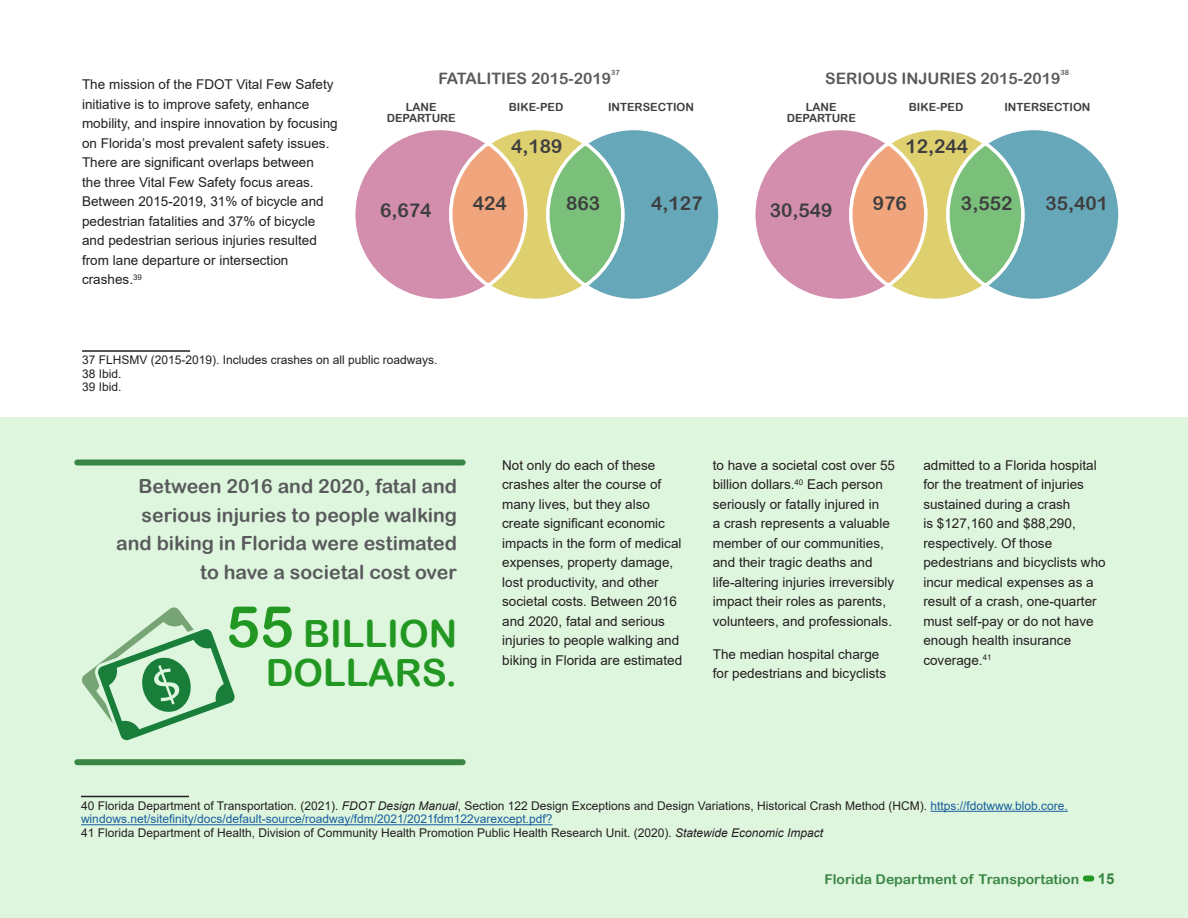
<style>
.page{position:relative;width:1188px;height:918px;background:#fff}
.page>*{position:absolute;margin:0;border:0;box-sizing:border-box;transform-origin:0 0}
.Number{font:37.5px/39px "Arial Rounded MT Bold";color:#229722;text-align:right}
.Callout{font:19.5px/28.5px "Arial Rounded MT Bold";color:#595a5c;text-align:right}
.Number-2{font:19.2px "Arial Rounded MT Bold";color:#3e3e3f}
.Callout_title{font:15.75px "Arial Rounded MT Bold";color:#595a5c}
.t1{font:13.5px/19.5px "Arial";color:#231f20}
.t2{font:13.5px "Arial Rounded MT Bold";color:#398644;scale:1.04 1}
.Footnotes{font:12px/13.5px "Arial";color:#231f20}
.Number-3{font:11.25px/11.2px "Arial Rounded MT Bold";color:#3e3e3f;text-align:center}
.Callout_title-2{font:7.2px "Arial Rounded MT Bold";color:#595a5c}
.s1{font-size:57px}
.s2{font-style:italic}
.s3{color:#175d9e}
.s4{font-family:"Arial";font-weight:700;font-size:15px}
</style>
<div class="page">
<hr style="left:82px;top:350px;width:108px;height:2px;background:#231f20">
<div style="left:0;top:417px;width:1188px;height:501px;background:#def6de"></div>
<hr style="left:81px;top:796px;width:108px;height:1px;background:#231f20">
<hr style="left:930px;top:811px;width:138px;height:1px;background:#175d9e">
<hr style="left:81px;top:824px;width:472px;height:1px;background:#175d9e">
<svg style="left:355px;top:130px;width:364px;height:169px"></svg>
<svg style="left:548px;top:144px;width:75px;height:141px;background:#89c688"></svg>
<div style="left:546px;top:142px;width:78px;height:145px;border:3px solid #fff;border-radius:50%"></div>
<svg style="left:755px;top:130px;width:364px;height:169px"></svg>
<svg style="left:948px;top:144px;width:75px;height:141px;background:#89c688"></svg>
<div style="left:946px;top:142px;width:78px;height:145px;border:3px solid #fff;border-radius:50%"></div>
<svg style="left:82px;top:607px;width:153px;height:134px"></svg>
<div style="left:77px;top:460px;width:386px;height:6px;background:#398644"></div>
<div style="left:77px;top:759px;width:386px;height:6px;background:#398644"></div>
<svg style="left:1086px;top:875px;width:5px;height:6px"></svg>
<p class="t1" style="left:82px;top:75px;width:257px">The mission of the FDOT Vital Few Safety initiative is to improve safety, enhance mobility, and inspire innovation by focusing on Florida’s most prevalent safety issues.<br>There are significant overlaps between<br>the three Vital Few Safety focus areas.<br>Between 2015-2019, 31% of bicycle and pedestrian fatalities and 37% of bicycle and pedestrian serious injuries resulted from lane departure or intersection crashes.<sup>39</sup></p>
<p class="Callout_title" style="left:438px;top:69px;width:174px">FATALITIES 2015-2019</p>
<p class="Callout_title-2" style="left:611px;top:68px;width:10px">37</p>
<p class="Callout_title" style="left:825px;top:69px;width:237px">SERIOUS INJURIES 2015-2019</p>
<p class="Callout_title-2" style="left:1061px;top:68px;width:10px">38</p>
<p class="Number-3" style="left:387px;top:101px;width:71px">LANE<br>DEPARTURE</p>
<p class="Number-3" style="left:787px;top:101px;width:71px">LANE<br>DEPARTURE</p>
<p class="Number-3" style="left:509px;top:101px;width:56px">BIKE-PED</p>
<p class="Number-3" style="left:608px;top:101px;width:88px">INTERSECTION</p>
<p class="Number-3" style="left:909px;top:101px;width:56px">BIKE-PED</p>
<p class="Number-3" style="left:1004px;top:101px;width:88px">INTERSECTION</p>
<p class="Number-2" style="left:511px;top:135px;width:53px">4,189</p>
<p class="Number-2" style="left:380px;top:198px;width:53px">6,674</p>
<p class="Number-2" style="left:473px;top:192px;width:36px">424</p>
<p class="Number-2" style="left:566px;top:192px;width:36px">863</p>
<p class="Number-2" style="left:651px;top:192px;width:53px">4,127</p>
<p class="Number-2" style="left:770px;top:199px;width:64px">30,549</p>
<p class="Number-2" style="left:905px;top:135px;width:64px">12,244</p>
<p class="Number-2" style="left:961px;top:192px;width:53px">3,552</p>
<p class="Number-2" style="left:1045px;top:192px;width:64px">35,401</p>
<p class="Number-2" style="left:873px;top:192px;width:36px">976</p>
<p class="Footnotes" style="left:82px;top:353px;width:357px">37 FLHSMV (2015-2019). Includes crashes on all public roadways.</p>
<p class="Footnotes" style="left:82px;top:367px;width:41px">38 Ibid.</p>
<p class="Footnotes" style="left:82px;top:380px;width:41px">39 Ibid.</p>
<p class="Callout" style="left:116px;top:472px;width:342px">Between 2016 and 2020, fatal and serious injuries to people walking and biking in Florida were estimated to have a societal cost over</p>
<p class="Number" style="left:226px;top:614px;width:233px"><span class="s1">55</span> BILLION<br>DOLLARS.</p>
<p class="t1" style="left:502px;top:455px;width:182px">Not only do each of these crashes alter the course of many lives, but they also create significant economic impacts in the form of medical expenses, property damage, lost productivity, and other societal costs. Between 2016 and 2020, fatal and serious injuries to people walking and biking in Florida are estimated</p>
<p class="t1" style="left:713px;top:455px;width:184px">to have a societal cost over 55 billion dollars.<sup>40</sup> Each person seriously or fatally injured in<br>a crash represents a valuable member of our communities, and their tragic deaths and life-altering injuries irreversibly impact their roles as parents, volunteers, and professionals.</p>
<p class="t1" style="left:713px;top:644px;width:175px">The median hospital charge for pedestrians and bicyclists</p>
<p class="t1" style="left:923px;top:455px;width:184px">admitted to a Florida hospital for the treatment of injuries sustained during a crash<br>is $127,160 and $88,290, respectively. Of those pedestrians and bicyclists who incur medical expenses as a result of a crash, one-quarter must self-pay or do not have enough health insurance coverage.<sup>41</sup></p>
<p class="Footnotes" style="left:81px;top:799px;width:988px">40 Florida Department of Transportation. (2021). <span class="s2">FDOT Design Manual</span>, Section 122 Design Exceptions and Design Variations, Historical Crash Method (HCM). <span class="s3">https://fdotwww.blob.core. windows.net/sitefinity/docs/default-source/roadway/fdm/2021/2021fdm122varexcept.pdf?</span></p>
<p class="Footnotes" style="left:81px;top:826px;width:744px">41 Florida Department of Health, Division of Community Health Promotion Public Health Research Unit. (2020). <span class="s2">Statewide Economic Impact</span></p>
<p class="t2" style="left:824px;top:871px;width:280px">Florida Department of Transportation <span class="s4">15</span></p>
</div>
